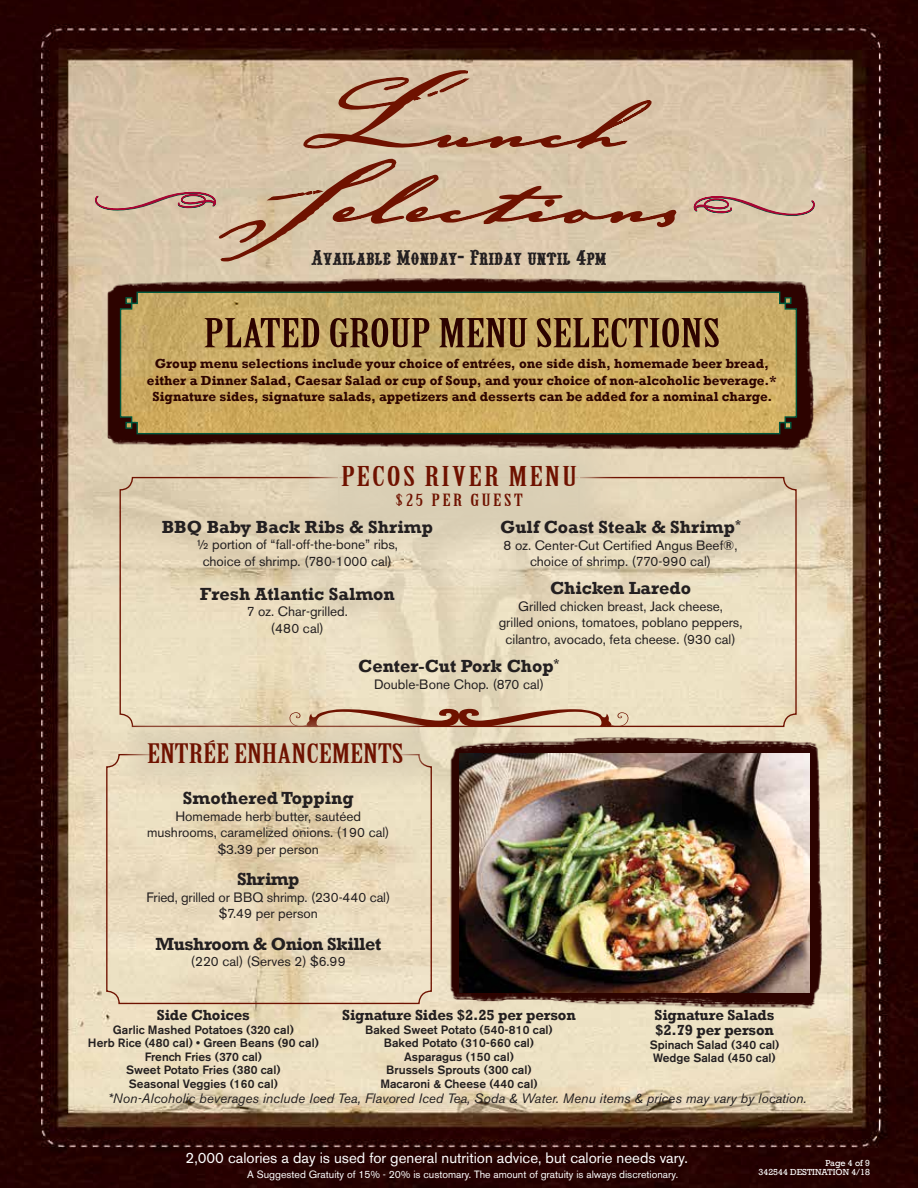
<style>
.page{position:relative;width:918px;height:1188px;background:#fff}
.page>*{position:absolute;margin:0;border:0;box-sizing:border-box;transform-origin:0 0}
.t1{font:105.3px/75px "Johann Sparkling ITC";color:#6f1200;text-align:center;scale:1.3 1}
.t2{font:39px "Birch Std";color:#2d0300;scale:1.6 1}
.t3{font:27px "Birch Std";letter-spacing:.05em;color:#6f1200;scale:1.6 1}
.t4{font:26.25px "Birch Std";color:#6f1200;scale:1.6 1}
.t5{font:21.75px "Pointedly Mad";color:#231f20}
.t6{font:700 18px "Rockwell";color:#231f20}
.t7{font:700 18px "Rockwell";letter-spacing:-.025em;color:#231f20}
.t8{font:16.5px "Birch Std";letter-spacing:.1em;color:#6f1200;scale:1.6 1}
.t9{font:15px "Akzidenz Grotesk BE";color:#fff}
.t10{font:700 15px/15px "Rockwell";letter-spacing:-.01em;color:#231f20}
.t11{font:13.5px/16.5px "Akzidenz Grotesk BE";color:#231f20;text-align:center}
.t12{font:700 13.5px/16.5px "Rockwell";color:#2d0300;text-align:center}
.t13{font:italic 13.5px "Akzidenz Grotesk BE";color:#231f20}
.t14{font:500 12px/13.5px "Akzidenz Grotesk BE";color:#231f20;text-align:center}
.t15{font:10.5px "Akzidenz Grotesk BE";color:#fff}
.t16{font:9px/9px "Rockwell";color:#fff;text-align:right}
</style>
<div class="page">
<img style="left:0;top:0;width:918px;height:1188px">
<svg style="left:693px;top:196px;width:122px;height:37px;background:#d1b39e"></svg>
<svg style="left:302px;top:69px;width:351px;height:81px;background:#cbae93"></svg>
<svg style="left:94px;top:158px;width:585px;height:105px;background:#d1b79c"></svg>
<div style="left:300px;top:426px;width:319px;height:133px;background:#d9ceb4"></div>
<svg style="left:289px;top:708px;width:340px;height:19px;background:#be957b"></svg>
<img style="left:448px;top:736px;width:375px;height:278px">
<img style="left:459px;top:754px;width:351px;height:239px">
<div style="left:120px;top:713px;width:310px;height:77px;background:#d9ceb4"></div>
<img style="left:95px;top:278px;width:721px;height:174px">
<svg style="left:119px;top:291px;width:679px;height:144px;background:#c3a762"></svg>
<h1 class="t1" style="left:235px;top:71px;width:346px">Lunch<br>Selections</h1>
<h3 class="t5" style="left:311px;top:245px;width:297px">Available Monday- Friday until 4pm</h3>
<h2 class="t2" style="left:204px;top:311px;width:324px">PLATED GROUP MENU SELECTIONS</h2>
<p class="t12" style="left:147px;top:356px;width:631px">Group menu selections include your choice of entrées, one side dish, homemade beer bread, either a Dinner Salad, Caesar Salad or cup of Soup, and your choice of non-alcoholic beverage.*<br>Signature sides, signature salads, appetizers and desserts can be added for a nominal charge.</p>
<h3 class="t3" style="left:341px;top:461px;width:149px">PECOS RIVER MENU</h3>
<p class="t8" style="left:395px;top:490px;width:81px">$25 PER GUEST</p>
<h3 class="t6" style="left:500px;top:516px;width:242px">Gulf Coast Steak &amp; Shrimp<sup>*</sup></h3>
<p class="t11" style="left:504px;top:537px;width:236px">8 oz. Center-Cut Certified Angus Beef®, choice of shrimp. (770-990 cal)</p>
<h3 class="t6" style="left:550px;top:577px;width:142px">Chicken Laredo</h3>
<p class="t11" style="left:499px;top:598px;width:245px">Grilled chicken breast, Jack cheese,<br>grilled onions, tomatoes, poblano peppers, cilantro, avocado, feta cheese. (930 cal)</p>
<h3 class="t6" style="left:358px;top:655px;width:203px">Center-Cut Pork Chop<sup>*</sup></h3>
<p class="t11" style="left:374px;top:676px;width:171px">Double-Bone Chop. (870 cal)</p>
<h3 class="t6" style="left:162px;top:516px;width:273px">BBQ Baby Back Ribs &amp; Shrimp</h3>
<p class="t11" style="left:197px;top:536px;width:203px">½ portion of “fall-off-the-bone” ribs, choice of shrimp. (780-1000 cal)</p>
<h3 class="t6" style="left:200px;top:583px;width:196px">Fresh Atlantic Salmon</h3>
<p class="t11" style="left:247px;top:603px;width:103px">7 oz. Char-grilled. (480 cal)</p>
<h3 class="t4" style="left:147px;top:739px;width:162px">ENTRÉE ENHANCEMENTS</h3>
<h3 class="t6" style="left:183px;top:787px;width:172px">Smothered Topping</h3>
<p class="t11" style="left:147px;top:808px;width:244px">Homemade herb butter, sautéed mushrooms, caramelized onions. (190 cal) $3.39 per person</p>
<h3 class="t6" style="left:237px;top:868px;width:64px">Shrimp</h3>
<p class="t11" style="left:146px;top:889px;width:245px">Fried, grilled or BBQ shrimp. (230-440 cal) $7.49 per person</p>
<h3 class="t7" style="left:155px;top:933px;width:227px">Mushroom &amp; Onion Skillet</h3>
<p class="t11" style="left:191px;top:953px;width:156px">(220 cal) (Serves 2) $6.99</p>
<p class="t10" style="left:342px;top:1008px;width:235px">Signature Sides $2.25 per person</p>
<p class="t14" style="left:365px;top:1023px;width:189px">Baked Sweet Potato (540-810 cal)<br>Baked Potato (310-660 cal)<br>Asparagus (150 cal)<br>Brussels Sprouts (300 cal)<br>Macaroni &amp; Cheese (440 cal)</p>
<p class="t10" style="left:157px;top:1008px;width:95px">Side Choices</p>
<p class="t14" style="left:88px;top:1023px;width:232px">Garlic Mashed Potatoes (320 cal)<br>Herb Rice (480 cal) • Green Beans (90 cal)<br>French Fries (370 cal)<br>Sweet Potato Fries (380 cal)<br>Seasonal Veggies (160 cal)</p>
<p class="t10" style="left:655px;top:1008px;width:121px">Signature Salads $2.79 per person</p>
<p class="t14" style="left:650px;top:1038px;width:131px;text-align:left">Spinach Salad (340 cal)<br>Wedge Salad (450 cal)</p>
<p class="t13" style="left:108px;top:1090px;width:700px">*Non-Alcoholic beverages include Iced Tea, Flavored Iced Tea, Soda &amp; Water. Menu items &amp; prices may vary by location.</p>
<p class="t9" style="left:186px;top:1149px;width:504px">2,000 calories a day is used for general nutrition advice, but calorie needs vary.</p>
<p class="t15" style="left:247px;top:1168px;width:432px">A Suggested Gratuity of 15% - 20% is customary. The amount of gratuity is always discretionary.</p>
<p class="t16" style="left:759px;top:1159px;width:113px">Page 4 of 9<br>342544 DESTINATION 4/18</p>
</div>
